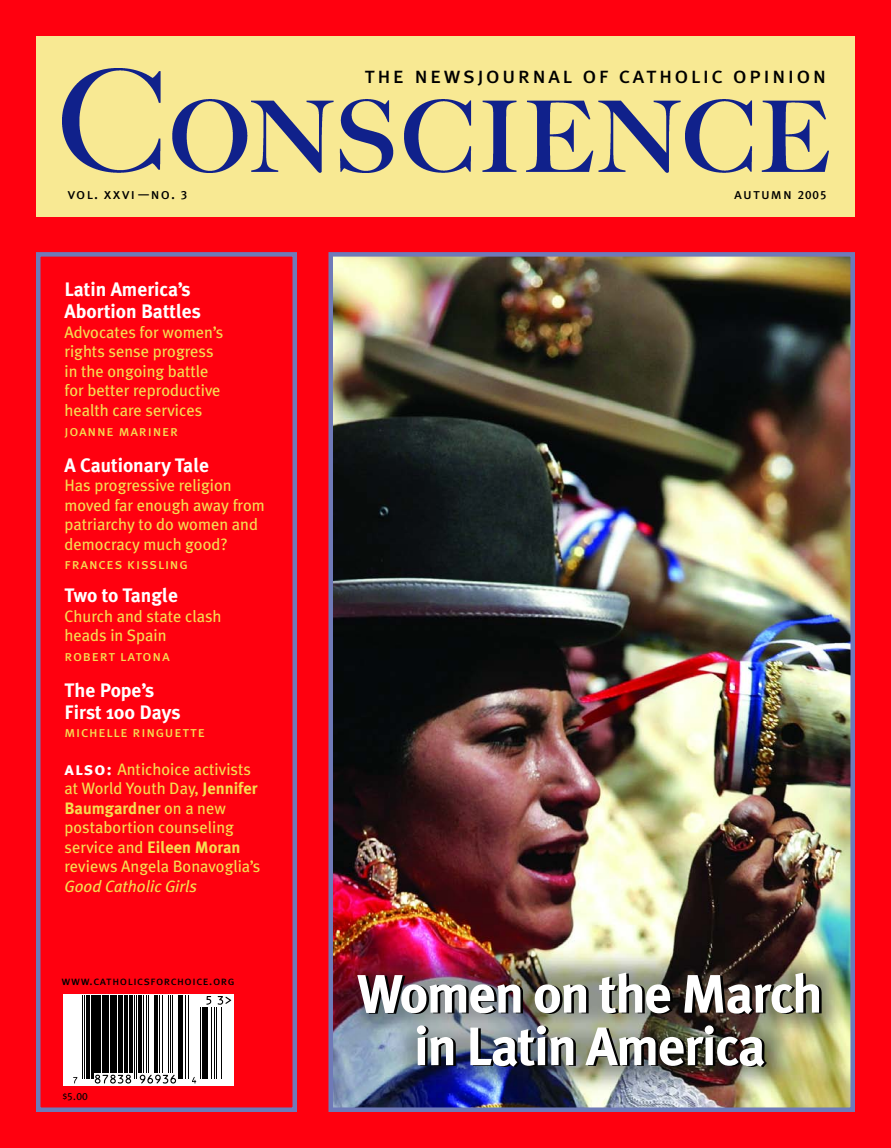
<style>
.page{position:relative;width:891px;height:1148px;background:#ff000f}
.page>*{position:absolute;margin:0;border:0;box-sizing:border-box;transform-origin:0 0}
.t1{font:700 54px/52.5px "Meta Plus";letter-spacing:-.03em;color:#fff;text-align:center}
.t2{font:23.25px "Meta Plus Book Caps";letter-spacing:.095em;color:#000}
.t3{font:700 19.5px/22.5px "Meta Plus";color:#fff}
.t4{font:16.5px/19.5px "Meta Plus";color:#f5dd52}
.t5{font:15px "Meta Plus Book Caps";letter-spacing:.055em;color:#f5dd52}
.t6{font:15px "Meta Plus Book Caps";letter-spacing:.08em;color:#000}
.t7{font:12px "Meta Plus Book Caps";letter-spacing:.045em;color:#000}
.t8{font:10.5px "Meta Plus Book Caps";color:#000}
.s1{font-family:"Meta Plus Medium Caps";font-size:12px}
.s2{font-family:"Meta Plus Bold Caps";font-size:18px;color:#fff}
.s3{font-weight:700}
.s4{font-style:italic}
.s5{font-family:"Meta Plus Medium Caps";font-size:7.5px}
</style>
<div class="page">
<div style="left:36px;top:252px;width:261px;height:860px;border:4px solid #6f7ab9"></div>
<div style="left:36px;top:36px;width:819px;height:180px;background:#f8e993"></div>
<img style="left:63px;top:69px;width:766px;height:103px">
<div style="left:63px;top:993px;width:171px;height:92px;background:#fff"></div>
<svg style="left:192px;top:1077px;width:4px;height:6px"></svg>
<svg style="left:73px;top:1077px;width:4px;height:6px"></svg>
<svg style="left:95px;top:1074px;width:36px;height:9px"></svg>
<svg style="left:140px;top:1074px;width:36px;height:9px"></svg>
<hr style="left:82px;top:995px;width:1px;height:83px;background:#000">
<hr style="left:84px;top:995px;width:1px;height:83px;background:#000">
<hr style="left:87px;top:995px;width:3px;height:83px;background:#000">
<hr style="left:91px;top:995px;width:2px;height:83px;background:#000">
<hr style="left:94px;top:995px;width:3px;height:78px;background:#000">
<hr style="left:98px;top:995px;width:3px;height:78px;background:#000">
<hr style="left:102px;top:995px;width:4px;height:78px;background:#000">
<hr style="left:107px;top:995px;width:2px;height:78px;background:#000">
<hr style="left:110px;top:995px;width:2px;height:78px;background:#000">
<hr style="left:114px;top:995px;width:3px;height:78px;background:#000">
<hr style="left:118px;top:995px;width:4px;height:78px;background:#000">
<hr style="left:124px;top:995px;width:1px;height:78px;background:#000">
<hr style="left:126px;top:995px;width:2px;height:78px;background:#000">
<hr style="left:129px;top:995px;width:4px;height:78px;background:#000">
<hr style="left:134px;top:995px;width:1px;height:83px;background:#000">
<hr style="left:136px;top:995px;width:1px;height:83px;background:#000">
<hr style="left:138px;top:995px;width:4px;height:78px;background:#000">
<hr style="left:143px;top:995px;width:1px;height:78px;background:#000">
<hr style="left:146px;top:995px;width:1px;height:78px;background:#000">
<hr style="left:148px;top:995px;width:1px;height:78px;background:#000">
<hr style="left:154px;top:995px;width:3px;height:78px;background:#000">
<hr style="left:159px;top:995px;width:1px;height:78px;background:#000">
<hr style="left:162px;top:995px;width:1px;height:78px;background:#000">
<hr style="left:168px;top:995px;width:1px;height:78px;background:#000">
<hr style="left:170px;top:995px;width:1px;height:78px;background:#000">
<hr style="left:172px;top:995px;width:1px;height:78px;background:#000">
<hr style="left:178px;top:995px;width:1px;height:83px;background:#000">
<hr style="left:180px;top:995px;width:3px;height:83px;background:#000">
<hr style="left:186px;top:995px;width:1px;height:83px;background:#000">
<hr style="left:188px;top:995px;width:1px;height:83px;background:#000">
<svg style="left:206px;top:996px;width:5px;height:8px"></svg>
<hr style="left:200px;top:1007px;width:1px;height:71px;background:#000">
<hr style="left:202px;top:1007px;width:2px;height:71px;background:#000">
<hr style="left:206px;top:1007px;width:2px;height:71px;background:#000">
<hr style="left:211px;top:1007px;width:1px;height:71px;background:#000">
<hr style="left:214px;top:1007px;width:1px;height:71px;background:#000">
<hr style="left:216px;top:1007px;width:1px;height:71px;background:#000">
<hr style="left:221px;top:1007px;width:1px;height:71px;background:#000">
<svg style="left:217px;top:996px;width:14px;height:8px"></svg>
<div style="left:303px;top:63px;width:525px;height:35px;background:#f8e993"></div>
<img style="left:333px;top:257px;width:517px;height:850px">
<div style="left:328px;top:252px;width:527px;height:860px;border:4px solid #6f7ab9"></div>
<p class="t2" style="left:365px;top:61px;width:463px">the newsjournal of catholic opinion</p>
<p class="t6" style="left:68px;top:185px;width:121px">vol. xxvi—no. <span class="s1">3</span></p>
<p class="t6" style="left:734px;top:185px;width:94px">autumn <span class="s1">2005</span></p>
<p class="t3" style="left:65px;top:278px;width:138px">Latin America’s<br>Abortion Battles</p>
<p class="t4" style="left:65px;top:322px;width:160px">Advocates for women’s rights sense progress in the ongoing battle for better reproductive health care services</p>
<p class="t5" style="left:65px;top:421px;width:115px">joanne mariner</p>
<p class="t3" style="left:65px;top:453px;width:146px">A Cautionary Tale</p>
<p class="t4" style="left:65px;top:475px;width:202px">Has progressive religion moved far enough away from patriarchy to do women and democracy much good?</p>
<p class="t5" style="left:65px;top:555px;width:125px">frances kissling</p>
<p class="t3" style="left:65px;top:584px;width:115px">Two to Tangle</p>
<p class="t4" style="left:65px;top:606px;width:159px">Church and state clash heads in Spain</p>
<p class="t5" style="left:65px;top:646px;width:107px">robert latona</p>
<p class="t3" style="left:65px;top:678px;width:118px">The Pope’s<br>First 100 Days</p>
<p class="t5" style="left:65px;top:723px;width:142px">michelle ringuette</p>
<p class="t4" style="left:65px;top:759px;width:197px"><span class="s2">also:</span> Antichoice activists at World Youth Day, <span class="s3">Jennifer<br>Baumgardner</span> on a new postabortion counseling service and <span class="s3">Eileen Moran </span>reviews Angela Bonavoglia’s<br><span class="s4">Good Catholic Girls</span></p>
<p class="t7" style="left:61px;top:973px;width:175px">www.catholicsforchoice.org</p>
<p class="t8" style="left:63px;top:1090px;width:27px"><span class="s5">$</span>5.00</p>
<p class="t1" style="left:357px;top:967px;width:467px">Women on the March in Latin America</p>
</div>
